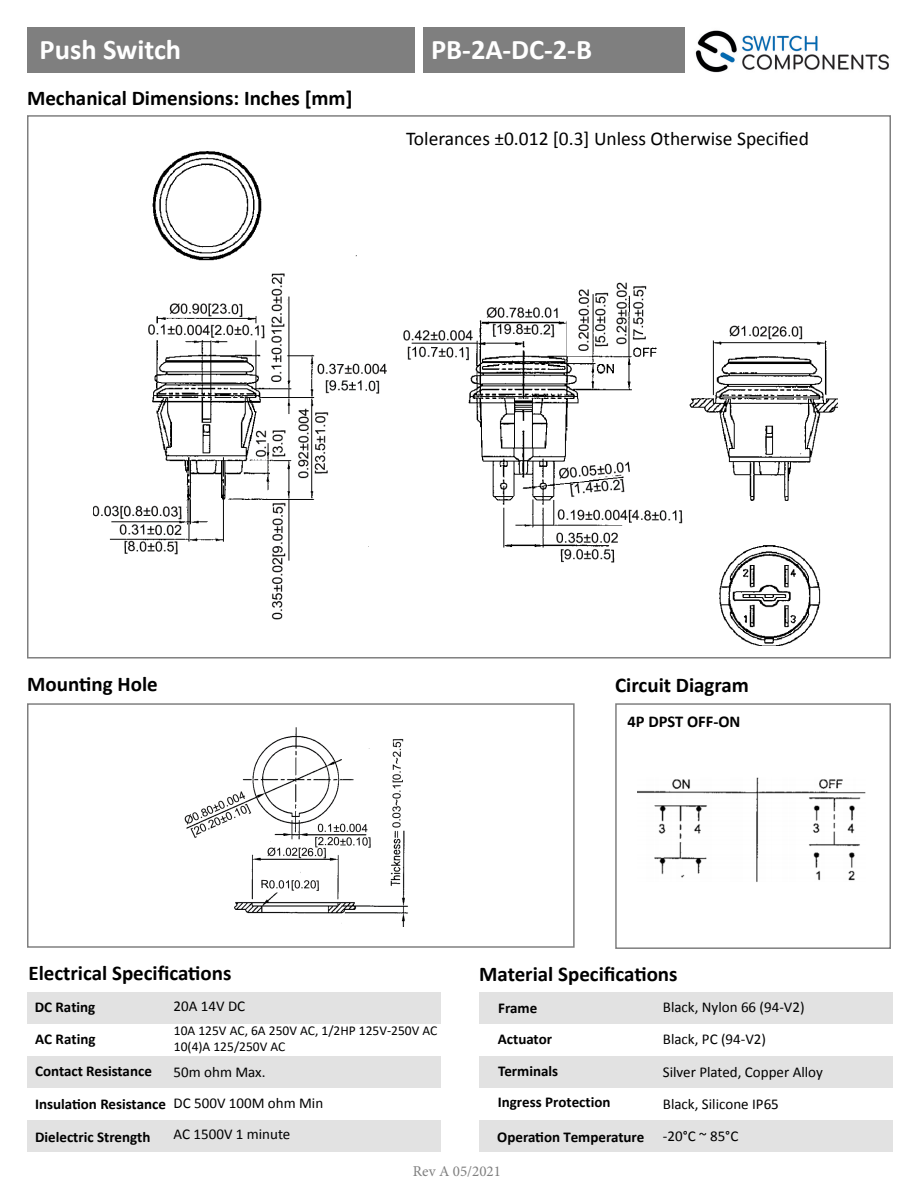
<style>
.page{position:relative;width:918px;height:1188px;background:#fff}
.page>*{position:absolute;margin:0;border:0;box-sizing:border-box;transform-origin:0 0}
.t1{font:700 28.5px "Calibri";color:#fff}
.t2{font:700 21px "Calibri";color:#000}
.t3{font:19.5px "Calibri";color:#000}
.t4{font:700 16.5px "Calibri";color:#000}
.t5{font:15px "Calibri";color:#000}
.t6{font:700 15px "Calibri";color:#000}
.t7{font:15px "Minion Pro";color:#7f7f7f}
.t8{font:13.5px/16.2px "Calibri";color:#000}
</style>
<div class="page">
<img style="left:695px;top:30px;width:194px;height:43px">
<div style="left:27px;top:703px;width:548px;height:245px;border:2px solid #7f7f7f"></div>
<div style="left:615px;top:703px;width:276px;height:246px;border:2px solid #7f7f7f"></div>
<div style="left:27px;top:27px;width:388px;height:46px;background:#7f7f7f"></div>
<div style="left:423px;top:27px;width:262px;height:46px;background:#7f7f7f"></div>
<div style="left:27px;top:992px;width:414px;height:31px;background:#e2e2e2"></div>
<div style="left:479px;top:992px;width:414px;height:31px;background:#e2e2e2"></div>
<div style="left:27px;top:1056px;width:414px;height:32px;background:#e2e2e2"></div>
<div style="left:479px;top:1056px;width:414px;height:32px;background:#e2e2e2"></div>
<div style="left:27px;top:1120px;width:414px;height:32px;background:#e2e2e2"></div>
<div style="left:479px;top:1120px;width:414px;height:32px;background:#e2e2e2"></div>
<img style="left:184px;top:727px;width:224px;height:200px">
<img style="left:637px;top:777px;width:229px;height:105px">
<img style="left:93px;top:151px;width:745px;height:495px">
<div style="left:553px;top:284px;width:21px;height:22px;background:#fff"></div>
<p class="t1" style="left:40px;top:29px;width:143px">Push Switch</p>
<p class="t1" style="left:431px;top:29px;width:162px">PB-2A-DC-2-B</p>
<p class="t2" style="left:27px;top:83px;width:327px">Mechanical Dimensions: Inches [mm]</p>
<p class="t3" style="left:406px;top:126px;width:404px">Tolerances ±0.012 [0.3] Unless Otherwise Specified</p>
<p class="t2" style="left:27px;top:669px;width:132px">Mounting Hole</p>
<p class="t2" style="left:615px;top:671px;width:135px">Circuit Diagram</p>
<p class="t4" style="left:627px;top:710px;width:114px">4P DPST OFF-ON</p>
<p class="t2" style="left:28px;top:958px;width:205px">Electrical Specifications</p>
<p class="t2" style="left:479px;top:959px;width:200px">Material Specifications</p>
<p class="t6" style="left:35px;top:996px;width:62px">DC Rating</p>
<p class="t5" style="left:174px;top:997px;width:73px">20A 14V DC</p>
<p class="t6" style="left:35px;top:1028px;width:62px">AC Rating</p>
<p class="t8" style="left:174px;top:1022px;width:265px">10A 125V AC, 6A 250V AC, 1/2HP 125V-250V AC<br>10(4)A 125/250V AC</p>
<p class="t6" style="left:498px;top:997px;width:41px">Frame</p>
<p class="t6" style="left:498px;top:1028px;width:56px">Actuator</p>
<p class="t5" style="left:663px;top:998px;width:143px">Black, Nylon 66 (94-V2)</p>
<p class="t5" style="left:663px;top:1030px;width:105px">Black, PC (94-V2)</p>
<p class="t6" style="left:498px;top:1061px;width:62px">Terminals</p>
<p class="t6" style="left:35px;top:1061px;width:118px">Contact Resistance</p>
<p class="t6" style="left:35px;top:1093px;width:132px">Insulation Resistance</p>
<p class="t6" style="left:35px;top:1126px;width:117px">Dielectric Strength</p>
<p class="t6" style="left:497px;top:1126px;width:149px">Operation Temperature</p>
<p class="t5" style="left:663px;top:1063px;width:162px">Silver Plated, Copper Alloy</p>
<p class="t5" style="left:663px;top:1094px;width:118px">Black, Silicone IP65</p>
<p class="t5" style="left:174px;top:1063px;width:93px">50m ohm Max.</p>
<p class="t6" style="left:498px;top:1091px;width:114px">Ingress Protection</p>
<p class="t5" style="left:174px;top:1093px;width:151px">DC 500V 100M ohm Min</p>
<p class="t5" style="left:174px;top:1125px;width:118px">AC 1500V 1 minute</p>
<p class="t5" style="left:663px;top:1127px;width:77px">-20°C ~ 85°C</p>
<p class="t7" style="left:413px;top:1162px;width:90px">Rev A 05/2021</p>
</div>
